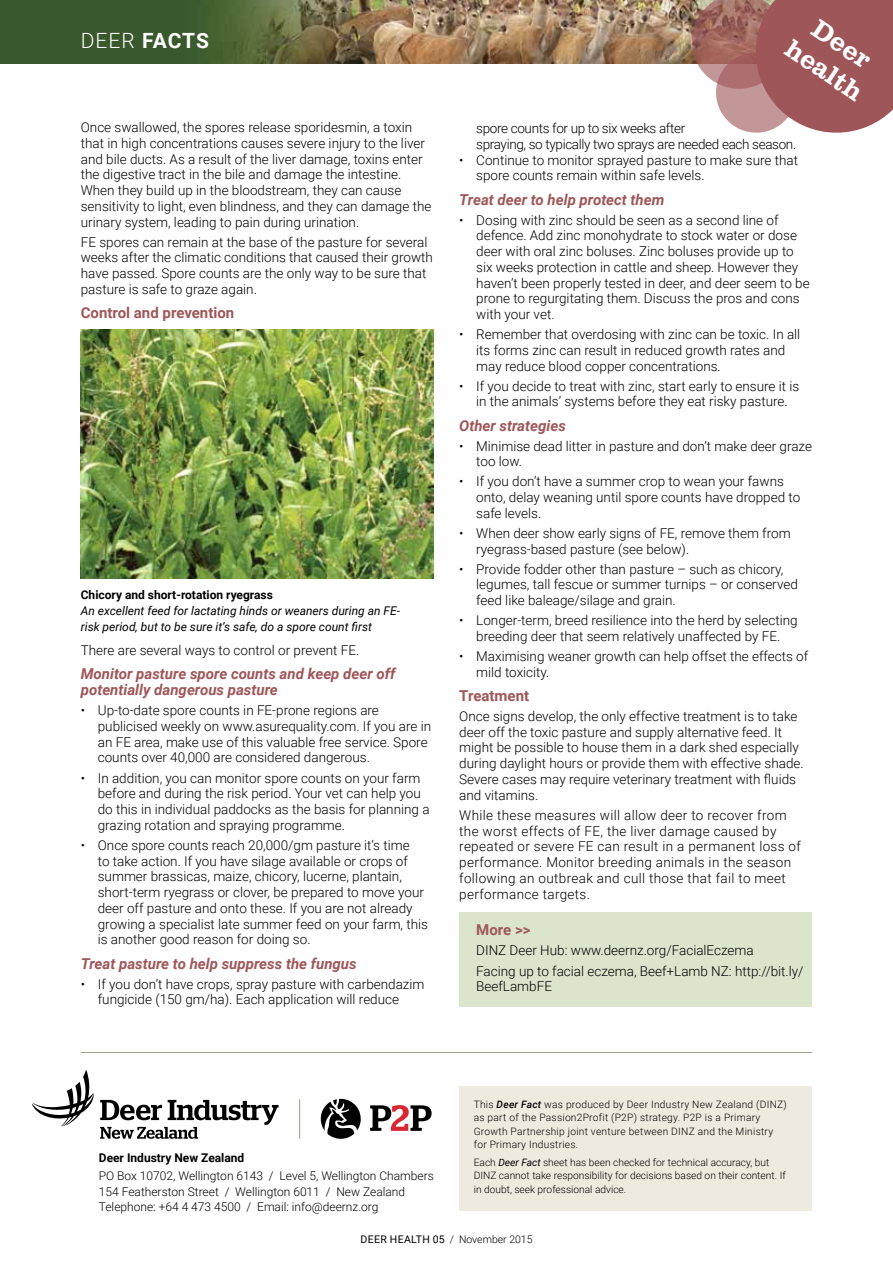
<style>
.page{position:relative;width:893px;height:1263px;background:#fff}
.page>*{position:absolute;margin:0;border:0;box-sizing:border-box;transform-origin:0 0}
.t1{font:700 27px/31.2px "Clarendon No 1 URWT";color:#fff;text-align:center}
.t2{font:700 21px "Roboto";letter-spacing:.04em;color:#fff}
.t3{font:italic 700 15px/15.8px "Roboto";color:#9f5659}
.t4{font:700 15px "Roboto";color:#9f5659}
.t5{font:300 13.5px/15.8px "Roboto";color:#000}
.t6{font:300 13.5px/15.8px "Roboto";letter-spacing:.025em;color:#000}
.t7{font:300 13.5px/15.8px "Roboto";letter-spacing:-.025em;color:#000}
.t8{font:300 12px/15.8px "Roboto";color:#000}
.t9{font:italic 12px/15.8px "Roboto";color:#000}
.t10{font:700 12px "Roboto";color:#000}
.t11{font:300 10.5px "Roboto";color:#000}
.t12{font:300 10.2px/13.5px "Roboto";letter-spacing:.025em;color:#000}
.t13{font:300 10.2px/13.5px "Roboto";color:#000}
.s1{font-weight:300}
.s2{font-weight:500;font-style:italic}
.s3{font-weight:400;font-style:italic}
.s4{font-weight:400}
</style>
<div class="page">
<div style="left:459px;top:912px;width:353px;height:95px;background:#dbe5cc"></div>
<div style="left:459px;top:1086px;width:353px;height:124px;background:#edeadf"></div>
<svg style="left:32px;top:1069px;width:62px;height:57px"></svg>
<svg style="left:100px;top:1100px;width:179px;height:39px"></svg>
<svg style="left:321px;top:1099px;width:40px;height:40px"></svg>
<svg style="left:370px;top:1105px;width:62px;height:26px"></svg>
<hr style="left:299px;top:1099px;width:1px;height:40px;background:#a29e87">
<hr style="left:81px;top:1052px;width:731px;height:1px;background:#a29e87">
<img style="left:0;top:0;width:692px;height:64px">
<svg style="left:692px;top:0;width:201px;height:133px;background:#ab6f6f"></svg>
<svg style="left:716px;top:52px;width:81px;height:81px;background:#b2797b"></svg>
<img style="left:81px;top:330px;width:353px;height:249px">
<h2 class="t2" style="left:81px;top:26px;width:130px"><span class="s1">DEER</span> FACTS</h2>
<p class="t5" style="left:81px;top:119px;width:352px">Once swallowed, the spores release sporidesmin, a toxin that in high concentrations causes severe injury to the liver and bile ducts. As a result of the liver damage, toxins enter the digestive tract in the bile and damage the intestine.<br>When they build up in the bloodstream, they can cause sensitivity to light, even blindness, and they can damage the urinary system, leading to pain during urination.</p>
<p class="t5" style="left:81px;top:233px;width:354px">FE spores can remain at the base of the pasture for several weeks after the climatic conditions that caused their growth have passed. Spore counts are the only way to be sure that pasture is safe to graze again.</p>
<p class="t4" style="left:81px;top:302px;width:155px">Control and prevention</p>
<p class="t10" style="left:81px;top:587px;width:194px">Chicory and short-rotation ryegrass</p>
<p class="t9" style="left:81px;top:602px;width:321px">An excellent feed for lactating hinds or weaners during an FE&shy;risk period, but to be sure it’s safe, do a spore count first</p>
<p class="t5" style="left:81px;top:642px;width:280px">There are several ways to control or prevent FE.</p>
<p class="t3" style="left:81px;top:666px;width:316px">Monitor pasture spore counts and keep deer off potentially dangerous pasture</p>
<p class="t5" style="left:98px;top:702px;width:335px;text-indent:-17px">• Up-to-date spore counts in FE-prone regions are publicised weekly on www.asurequality.com. If you are in an FE area, make use of this valuable free service. Spore counts over 40,000 are considered dangerous.</p>
<p class="t5" style="left:98px;top:769px;width:333px;text-indent:-17px">• In addition, you can monitor spore counts on your farm before and during the risk period. Your vet can help you do this in individual paddocks as the basis for planning a grazing rotation and spraying programme.</p>
<p class="t5" style="left:98px;top:837px;width:332px;text-indent:-17px">• Once spore counts reach 20,000/gm pasture it’s time<br>to take action. If you have silage available or crops of summer brassicas, maize, chicory, lucerne, plantain, short-term ryegrass or clover, be prepared to move your deer off pasture and onto these. If you are not already growing a specialist late summer feed on your farm, this is another good reason for doing so.</p>
<p class="t3" style="left:81px;top:955px;width:277px">Treat pasture to help suppress the fungus</p>
<p class="t5" style="left:98px;top:975px;width:328px;text-indent:-17px">• If you don’t have crops, spray pasture with carbendazim fungicide (150 gm/ha). Each application will reduce</p>
<h1 class="t1" style="left:814px;top:7px;width:89px;rotate:34deg">Deer health</h1>
<p class="t7" style="left:476px;top:120px;width:321px">spore counts for up to six weeks after<br>spraying, so typically two sprays are needed each season.</p>
<p class="t5" style="left:476px;top:151px;width:323px;text-indent:-17px">• Continue to monitor sprayed pasture to make sure that spore counts remain within safe levels.</p>
<p class="t3" style="left:459px;top:191px;width:207px">Treat deer to help protect them</p>
<p class="t5" style="left:476px;top:211px;width:335px;text-indent:-17px">• Dosing with zinc should be seen as a second line of defence. Add zinc monohydrate to stock water or dose deer with oral zinc boluses. Zinc boluses provide up to six weeks protection in cattle and sheep. However they haven’t been properly tested in deer, and deer seem to be prone to regurgitating them. Discuss the pros and cons with your vet.</p>
<p class="t5" style="left:476px;top:326px;width:326px;text-indent:-17px">• Remember that overdosing with zinc can be toxic. In all its forms zinc can result in reduced growth rates and may reduce blood copper concentrations.</p>
<p class="t5" style="left:459px;top:377px;width:342px;text-align:center">• If you decide to treat with zinc, start early to ensure it is in the animals’ systems before they eat risky pasture.</p>
<p class="t3" style="left:459px;top:417px;width:108px">Other strategies</p>
<p class="t5" style="left:476px;top:437px;width:337px;text-indent:-17px">• Minimise dead litter in pasture and don’t make deer graze too low.</p>
<p class="t5" style="left:476px;top:473px;width:325px;text-indent:-17px">• If you don’t have a summer crop to wean your fawns onto, delay weaning until spore counts have dropped to safe levels.</p>
<p class="t5" style="left:476px;top:525px;width:316px;text-indent:-17px">• When deer show early signs of FE, remove them from ryegrass-based pasture (see below).</p>
<p class="t5" style="left:476px;top:560px;width:323px;text-indent:-17px">• Provide fodder other than pasture – such as chicory, legumes, tall fescue or summer turnips – or conserved feed like baleage/silage and grain.</p>
<p class="t5" style="left:459px;top:612px;width:340px;text-align:center">• Longer-term, breed resilience into the herd by selecting breeding deer that seem relatively unaffected by FE.</p>
<p class="t5" style="left:476px;top:648px;width:333px;text-indent:-17px">• Maximising weaner growth can help offset the effects of mild toxicity.</p>
<p class="t4" style="left:459px;top:685px;width:71px">Treatment</p>
<p class="t5" style="left:459px;top:708px;width:346px">Once signs develop, the only effective treatment is to take deer off the toxic pasture and supply alternative feed. It might be possible to house them in a dark shed especially during daylight hours or provide them with effective shade.<br>Severe cases may require veterinary treatment with fluids and vitamins.</p>
<p class="t6" style="left:459px;top:806px;width:343px">While these measures will allow deer to recover from the worst effects of FE, the liver damage caused by repeated or severe FE can result in a permanent loss of performance. Monitor breeding animals in the season following an outbreak and cull those that fail to meet performance targets.</p>
<p class="t4" style="left:476px;top:920px;width:56px">More &gt;&gt;</p>
<p class="t5" style="left:476px;top:940px;width:329px;line-height:20px">DINZ Deer Hub: www.deernz.org/FacialEczema<br>Facing up to facial eczema, Beef+Lamb NZ: http://bit.ly/</p>
<p class="t5" style="left:476px;top:978px;width:77px">BeefLambFE</p>
<p class="t10" style="left:99px;top:1149px;width:147px">Deer Industry New Zealand</p>
<p class="t8" style="left:99px;top:1167px;width:336px">PO Box 10702, Wellington 6143 / Level 5, Wellington Chambers<br>154 Featherston Street / Wellington 6011 / New Zealand<br>Telephone: +64 4 473 4500 / Email: info@deernz.org</p>
<p class="t12" style="left:474px;top:1097px;width:315px">This <span class="s2">Deer Fact</span> was produced by Deer Industry New Zealand (DINZ) as part of the Passion2Profit (P2P) strategy. P2P is a Primary Growth Partnership joint venture between DINZ and the Ministry for Primary Industries.</p>
<p class="t13" style="left:474px;top:1155px;width:313px">Each <span class="s3">Deer Fact</span> sheet has been checked for technical accuracy, but<br>DINZ cannot take responsibility for decisions based on their content. If in doubt, seek professional advice.</p>
<p class="t11" style="left:361px;top:1232px;width:174px"><span class="s4">DEER HEALTH 05</span> / November 2015</p>
</div>
